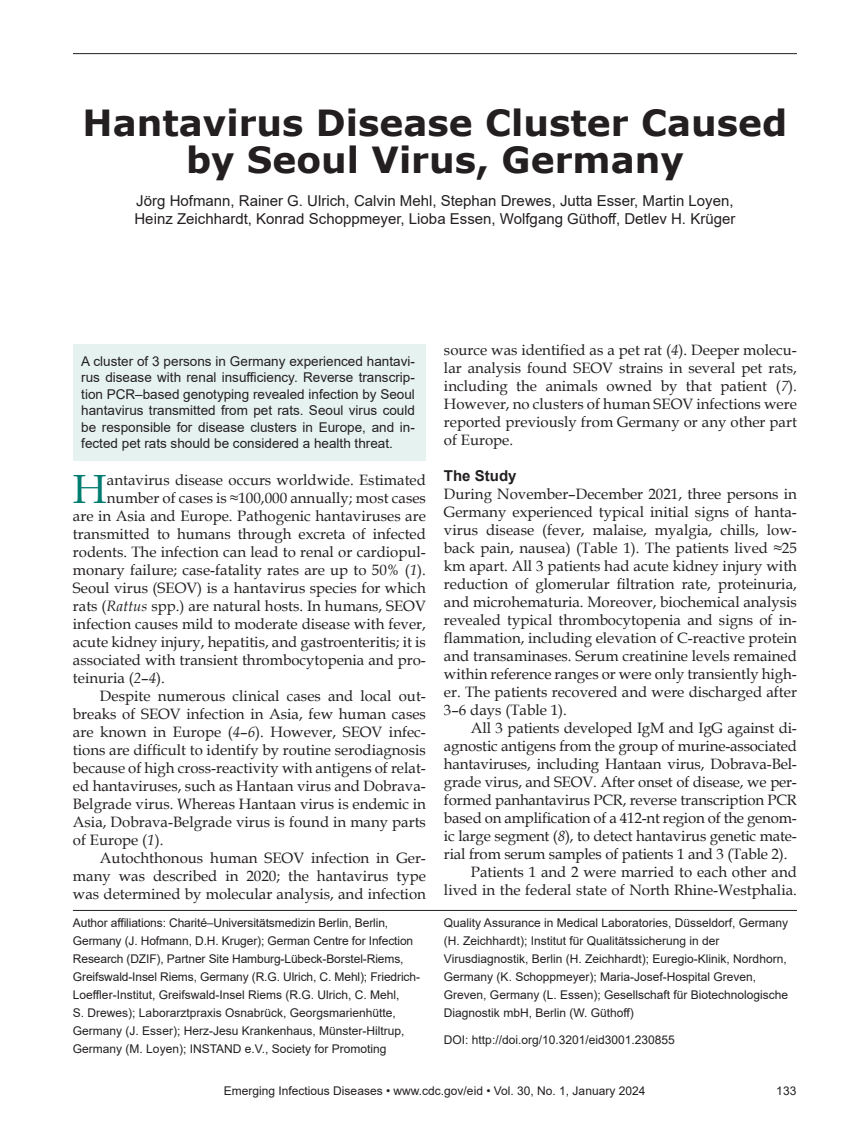
<style>
.page{position:relative;width:851px;height:1134px;background:#fff}
.page>*{position:absolute;margin:0;border:0;box-sizing:border-box;transform-origin:0 0}
.t1{font:40.8px "Book Antiqua";color:#007d70}
.t2{font:700 36px/37.5px "Verdana";color:#231f20;text-align:center}
.t3{font:15px/18px "Book Antiqua";color:#231f20;text-align:justify}
.t4{font:15px/18px "Arial";color:#231f20}
.t5{font:700 15px "Arial";color:#231f20}
.t6{font:13.5px/16.5px "Arial";color:#231f20;text-align:justify}
.t7{font:12px/18px "Arial";color:#231f20}
.s1{font-style:italic}
</style>
<div class="page">
<hr style="left:73px;top:53px;width:723px;height:1px;background:#231f20">
<div style="left:73px;top:345px;width:353px;height:116px;background:#e6f2f0"></div>
<hr style="left:73px;top:910px;width:723px;height:1px;background:#231f20">
<h2 class="t2" style="left:83px;top:103px;width:706px">Hantavirus Disease Cluster Caused by Seoul Virus, Germany</h2>
<p class="t4" style="left:134px;top:192px;width:602px">Jörg Hofmann, Rainer G. Ulrich, Calvin Mehl, Stephan Drewes, Jutta Esser, Martin Loyen,<br>Heinz Zeichhardt, Konrad Schoppmeyer, Lioba Essen, Wolfgang Güthoff, Detlev H. Krüger</p>
<p class="t6" style="left:81px;top:353px;width:335px">A cluster of 3 persons in Germany experienced hantavi&shy;rus disease with renal insufficiency. Reverse transcrip&shy;tion PCR–based genotyping revealed infection by Seoul hantavirus transmitted from pet rats. Seoul virus could be responsible for disease clusters in Europe, and in&shy;fected pet rats should be considered a health threat.</p>
<h1 class="t1" style="left:73px;top:461px;width:35px">H</h1>
<p class="t3" style="left:107px;top:471px;width:320px">antavirus disease occurs worldwide. Estimated</p>
<p class="t3" style="left:107px;top:489px;width:320px">number of cases is ≈100,000 annually; most cases</p>
<p class="t3" style="left:73px;top:507px;width:354px">are in Asia and Europe. Pathogenic hantaviruses are</p>
<p class="t3" style="left:73px;top:525px;width:354px">transmitted to humans through excreta of infected</p>
<p class="t3" style="left:73px;top:543px;width:354px">rodents. The infection can lead to renal or cardiopul-</p>
<p class="t3" style="left:73px;top:561px;width:354px">monary failure; case-fatality rates are up to 50% (<span class="s1">1</span>).</p>
<p class="t3" style="left:73px;top:579px;width:354px">Seoul virus (SEOV) is a hantavirus species for which</p>
<p class="t3" style="left:73px;top:597px;width:354px">rats (<span class="s1">Rattus</span> spp.) are natural hosts. In humans, SEOV</p>
<p class="t3" style="left:73px;top:615px;width:354px">infection causes mild to moderate disease with fever,</p>
<p class="t3" style="left:73px;top:633px;width:354px">acute kidney injury, hepatitis, and gastroenteritis; it is</p>
<p class="t3" style="left:73px;top:651px;width:354px">associated with transient thrombocytopenia and pro-</p>
<p class="t3" style="left:73px;top:669px;width:93px">teinuria (<span class="s1">2</span>–<span class="s1">4</span>).</p>
<p class="t3" style="left:100px;top:687px;width:327px">Despite numerous clinical cases and local out-</p>
<p class="t3" style="left:73px;top:705px;width:354px">breaks of SEOV infection in Asia, few human cases</p>
<p class="t3" style="left:73px;top:723px;width:354px">are known in Europe (<span class="s1">4</span>–<span class="s1">6</span>). However, SEOV infec-</p>
<p class="t3" style="left:73px;top:741px;width:354px">tions are difficult to identify by routine serodiagnosis</p>
<p class="t3" style="left:73px;top:759px;width:354px">because of high cross-reactivity with antigens of relat-</p>
<p class="t3" style="left:73px;top:777px;width:354px">ed hantaviruses, such as Hantaan virus and Dobrava-</p>
<p class="t3" style="left:73px;top:795px;width:354px">Belgrade virus. Whereas Hantaan virus is endemic in</p>
<p class="t3" style="left:73px;top:813px;width:354px">Asia, Dobrava-Belgrade virus is found in many parts</p>
<p class="t3" style="left:73px;top:831px;width:92px">of Europe (<span class="s1">1</span>).</p>
<p class="t3" style="left:100px;top:849px;width:327px">Autochthonous human SEOV infection in Ger-</p>
<p class="t3" style="left:73px;top:867px;width:354px">many was described in 2020; the hantavirus type</p>
<p class="t3" style="left:73px;top:885px;width:354px">was determined by molecular analysis, and infection</p>
<p class="t3" style="left:444px;top:341px;width:354px">source was identified as a pet rat (<span class="s1">4</span>). Deeper molecu&shy;lar analysis found SEOV strains in several pet rats, including the animals owned by that patient (<span class="s1">7</span>).<br>However, no clusters of human SEOV infections were reported previously from Germany or any other part of Europe.</p>
<p class="t5" style="left:444px;top:466px;width:74px">The Study</p>
<p class="t3" style="left:444px;top:485px;width:354px">During November–December 2021, three persons in Germany experienced typical initial signs of hanta&shy;virus disease (fever, malaise, myalgia, chills, low&shy;back pain, nausea) (Table 1). The patients lived ≈25 km apart. All 3 patients had acute kidney injury with reduction of glomerular filtration rate, proteinuria, and microhematuria. Moreover, biochemical analysis revealed typical thrombocytopenia and signs of in&shy;flammation, including elevation of C-reactive protein and transaminases. Serum creatinine levels remained within reference ranges or were only transiently high&shy;er. The patients recovered and were discharged after 3–6 days (Table 1).</p>
<p class="t3" style="left:471px;top:719px;width:327px">All 3 patients developed IgM and IgG against di-</p>
<p class="t3" style="left:444px;top:737px;width:354px">agnostic antigens from the group of murine-associated</p>
<p class="t3" style="left:444px;top:755px;width:354px">hantaviruses, including Hantaan virus, Dobrava-Bel-</p>
<p class="t3" style="left:444px;top:773px;width:354px">grade virus, and SEOV. After onset of disease, we per-</p>
<p class="t3" style="left:444px;top:791px;width:354px">formed panhantavirus PCR, reverse transcription PCR</p>
<p class="t3" style="left:444px;top:809px;width:354px">based on amplification of a 412-nt region of the genom-</p>
<p class="t3" style="left:444px;top:827px;width:354px">ic large segment (<span class="s1">8</span>), to detect hantavirus genetic mate-</p>
<p class="t3" style="left:444px;top:845px;width:345px">rial from serum samples of patients 1 and 3 (Table 2).</p>
<p class="t3" style="left:471px;top:863px;width:327px">Patients 1 and 2 were married to each other and</p>
<p class="t3" style="left:444px;top:881px;width:354px">lived in the federal state of North Rhine-Westphalia.</p>
<p class="t7" style="left:73px;top:913px;width:348px">Author affiliations: Charité–Universitätsmedizin Berlin, Berlin, Germany (J. Hofmann, D.H. Kruger); German Centre for Infection Research (DZIF), Partner Site Hamburg-Lübeck-Borstel-Riems, Greifswald-Insel Riems, Germany (R.G. Ulrich, C. Mehl); Friedrich-Loeffler-Institut, Greifswald-Insel Riems (R.G. Ulrich, C. Mehl,<br>S. Drewes); Laborarztpraxis Osnabrück, Georgsmarienhütte, Germany (J. Esser); Herz-Jesu Krankenhaus, Münster-Hiltrup, Germany (M. Loyen); INSTAND e.V., Society for Promoting</p>
<p class="t7" style="left:444px;top:913px;width:346px">Quality Assurance in Medical Laboratories, Düsseldorf, Germany (H. Zeichhardt); Institut für Qualitätssicherung in der Virusdiagnostik, Berlin (H. Zeichhardt); Euregio-Klinik, Nordhorn, Germany (K. Schoppmeyer); Maria-Josef-Hospital Greven, Greven, Germany (L. Essen); Gesellschaft für Biotechnologische Diagnostik mbH, Berlin (W. Güthoff)</p>
<p class="t7" style="left:444px;top:1030px;width:232px">DOI: http://doi.org/10.3201/eid3001.230855</p>
<p class="t7" style="left:224px;top:1082px;width:423px">Emerging Infectious Diseases • www.cdc.gov/eid • Vol. 30, No. 1, January 2024</p>
<p class="t7" style="left:776px;top:1082px;width:22px">133</p>
</div>
